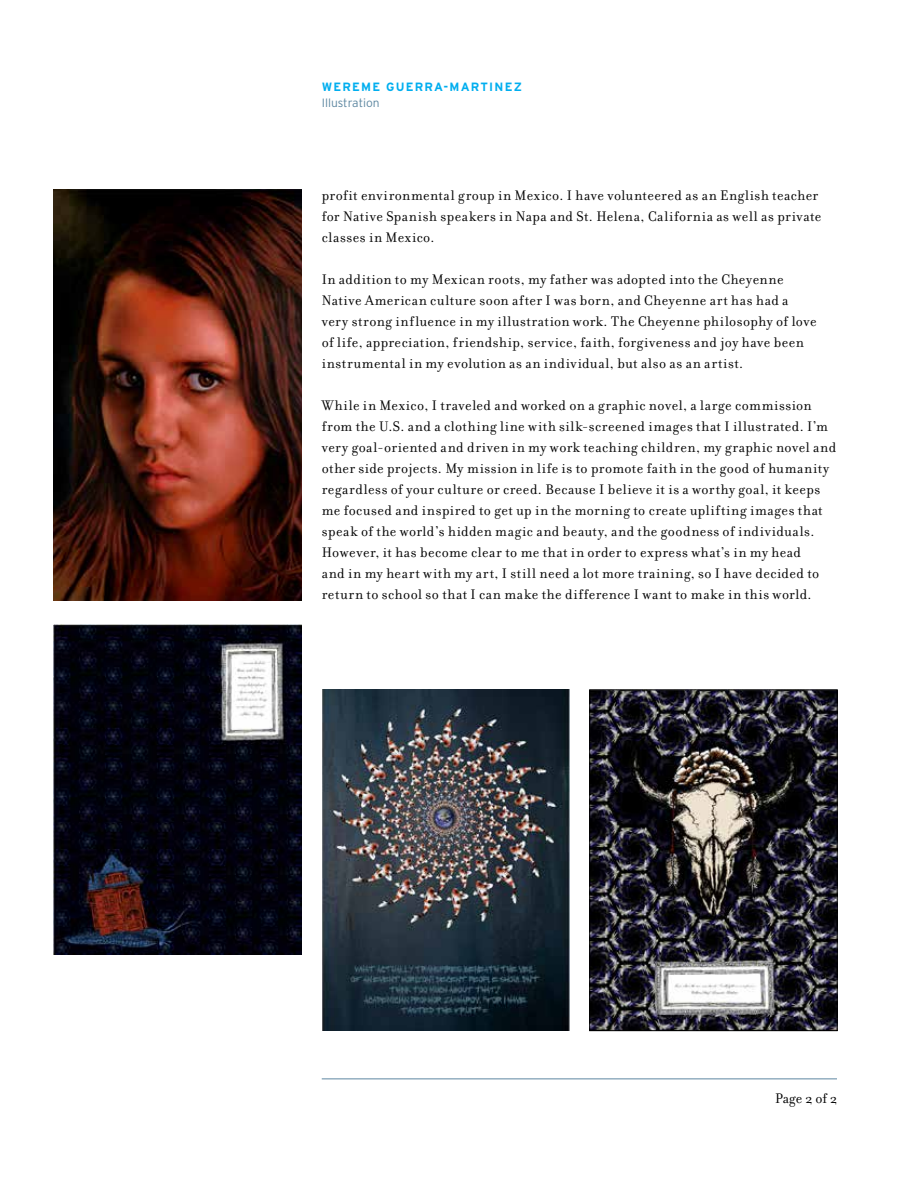
<style>
.page{position:relative;width:918px;height:1188px;background:#fff}
.page>*{position:absolute;margin:0;border:0;box-sizing:border-box;transform-origin:0 0}
.t1{font:15px/21px "Filosofia";letter-spacing:.035em;color:#000}
.t2{font:700 12px "Interstate";letter-spacing:.1em;color:#00aeef}
.t3{font:300 12px "Interstate";color:#5d87a1}
</style>
<div class="page">
<hr style="left:322px;top:1078px;width:515px;height:1px;background:#5d87a1">
<img style="left:591px;top:692px;width:244px;height:337px">
<div style="left:589px;top:690px;width:248px;height:341px;border:1px solid #000"></div>
<img style="left:322px;top:690px;width:247px;height:341px">
<img style="left:54px;top:189px;width:247px;height:411px">
<img style="left:54px;top:624px;width:248px;height:330px">
<p class="t2" style="left:322px;top:80px;width:202px">WEREME GUERRA-MARTINEZ</p>
<p class="t3" style="left:322px;top:96px;width:60px">Illustration</p>
<p class="t1" style="left:322px;top:185px;width:501px">profit environmental group in Mexico. I have volunteered as an English teacher for Native Spanish speakers in Napa and St. Helena, California as well as private classes in Mexico.</p>
<p class="t1" style="left:322px;top:269px;width:497px">In addition to my Mexican roots, my father was adopted into the Cheyenne Native American culture soon after I was born, and Cheyenne art has had a very strong influence in my illustration work. The Cheyenne philosophy of love of life, appreciation, friendship, service, faith, forgiveness and joy have been instrumental in my evolution as an individual, but also as an artist.</p>
<p class="t1" style="left:322px;top:395px;width:516px">While in Mexico, I traveled and worked on a graphic novel, a large commission from the U.S. and a clothing line with silk-screened images that I illustrated. I’m very goal-oriented and driven in my work teaching children, my graphic novel and other side projects. My mission in life is to promote faith in the good of humanity regardless of your culture or creed. Because I believe it is a worthy goal, it keeps me focused and inspired to get up in the morning to create uplifting images that speak of the world’s hidden magic and beauty, and the goodness of individuals.<br>However, it has become clear to me that in order to express what’s in my head<br>and in my heart with my art, I still need a lot more training, so I have decided to return to school so that I can make the difference I want to make in this world.</p>
<p class="t1" style="left:775px;top:1088px;width:63px">Page 2 of 2</p>
</div>
